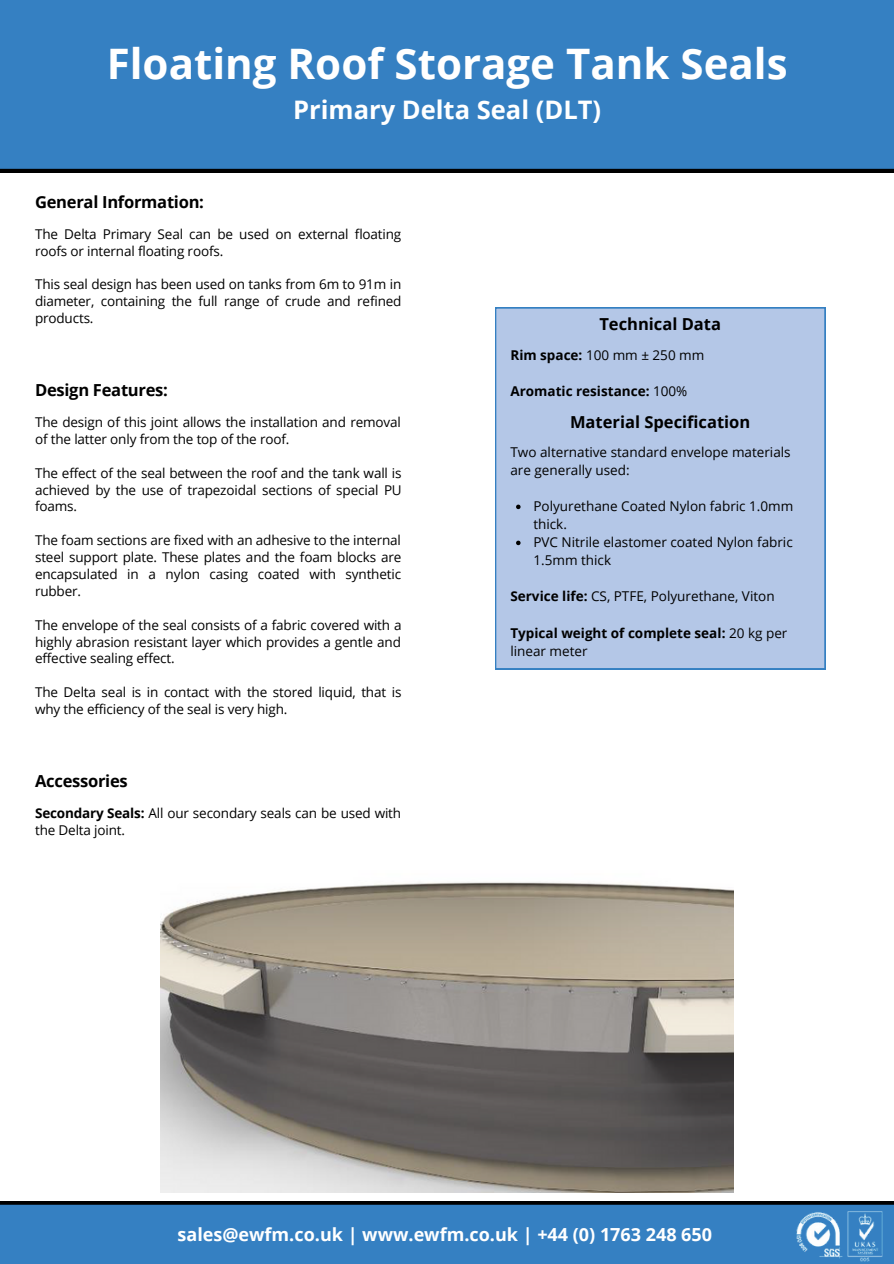
<style>
.page{position:relative;width:894px;height:1264px;background:#fff}
.page>*{position:absolute;margin:0;border:0;box-sizing:border-box;transform-origin:0 0}
.t1{font:700 42px "Open Sans";color:#fff}
.t2{font:700 25.5px "Open Sans";color:#fff}
.t3{font:700 18px "Open Sans";color:#fff}
.t4{font:700 16.5px "Open Sans";letter-spacing:-.015em;color:#000}
.t5{font:13.5px/17px "Open Sans";letter-spacing:-.01em;color:#000}
.t6{font:700 13.5px/18px "Open Sans";color:#000}
.s1{font-weight:700}
.s2{font-weight:400}
</style>
<div class="page">
<div style="left:0;top:0;width:893px;height:172px;background:#3580c2"></div>
<svg style="left:0;top:1201px;width:893px;height:62px;background:#3177b5"></svg>
<img style="left:791px;top:1208px;width:97px;height:53px">
<div style="left:495px;top:307px;width:330px;height:362px;background:#b4c7e7"></div>
<img style="left:160px;top:882px;width:573px;height:310px">
<svg style="left:516px;top:504px;width:4px;height:5px"></svg>
<svg style="left:516px;top:540px;width:4px;height:5px"></svg>
<h1 class="t1" style="left:107px;top:34px;width:682px">Floating Roof Storage Tank Seals</h1>
<h2 class="t2" style="left:293px;top:92px;width:309px">Primary Delta Seal (DLT)</h2>
<p class="t4" style="left:35px;top:190px;width:170px">General Information:</p>
<p class="t5" style="left:35px;top:225px;width:367px">The Delta Primary Seal can be used on external floating roofs or internal floating roofs.</p>
<p class="t5" style="left:35px;top:276px;width:368px;text-align:justify">This seal design has been used on tanks from 6m to 91m in diameter, containing the full range of crude and refined products.</p>
<p class="t4" style="left:35px;top:378px;width:134px">Design Features:</p>
<p class="t5" style="left:35px;top:413px;width:367px">The design of this joint allows the installation and removal of the latter only from the top of the roof.</p>
<p class="t5" style="left:35px;top:464px;width:368px;text-align:justify">The effect of the seal between the roof and the tank wall is achieved by the use of trapezoidal sections of special PU foams.</p>
<p class="t5" style="left:35px;top:531px;width:368px;text-align:justify">The foam sections are fixed with an adhesive to the internal steel support plate. These plates and the foam blocks are encapsulated in a nylon casing coated with synthetic rubber.</p>
<p class="t5" style="left:35px;top:616px;width:368px;text-align:justify">The envelope of the seal consists of a fabric covered with a highly abrasion resistant layer which provides a gentle and effective sealing effect.</p>
<p class="t5" style="left:35px;top:683px;width:368px">The Delta seal is in contact with the stored liquid, that is why the efficiency of the seal is very high.</p>
<p class="t4" style="left:35px;top:769px;width:94px">Accessories</p>
<p class="t5" style="left:35px;top:804px;width:367px"><span class="s1">Secondary Seals:</span> All our secondary seals can be used with the Delta joint.</p>
<p class="t4" style="left:599px;top:312px;width:123px">Technical Data</p>
<p class="t5" style="left:510px;top:346px;width:195px"><span class="s1">Rim space:</span> 100 mm ± 250 mm</p>
<p class="t6" style="left:510px;top:381px;width:178px">Aromatic resistance: <span class="s2">100%</span></p>
<p class="t4" style="left:570px;top:410px;width:182px">Material Specification</p>
<p class="t5" style="left:510px;top:443px;width:282px;line-height:18px">Two alternative standard envelope materials are generally used:</p>
<p class="t5" style="left:533px;top:497px;width:261px;line-height:18px">Polyurethane Coated Nylon fabric 1.0mm thick.<br>PVC Nitrile elastomer coated Nylon fabric<br>1.5mm thick</p>
<p class="t5" style="left:510px;top:587px;width:265px"><span class="s1">Service life:</span> CS, PTFE, Polyurethane, Viton</p>
<p class="t6" style="left:510px;top:623px;width:278px">Typical weight of complete seal: <span class="s2">20 kg per linear meter</span></p>
<h3 class="t3" style="left:177px;top:1221px;width:536px">sales@ewfm.co.uk | www.ewfm.co.uk | +44 (0) 1763 248 650</h3>
</div>
